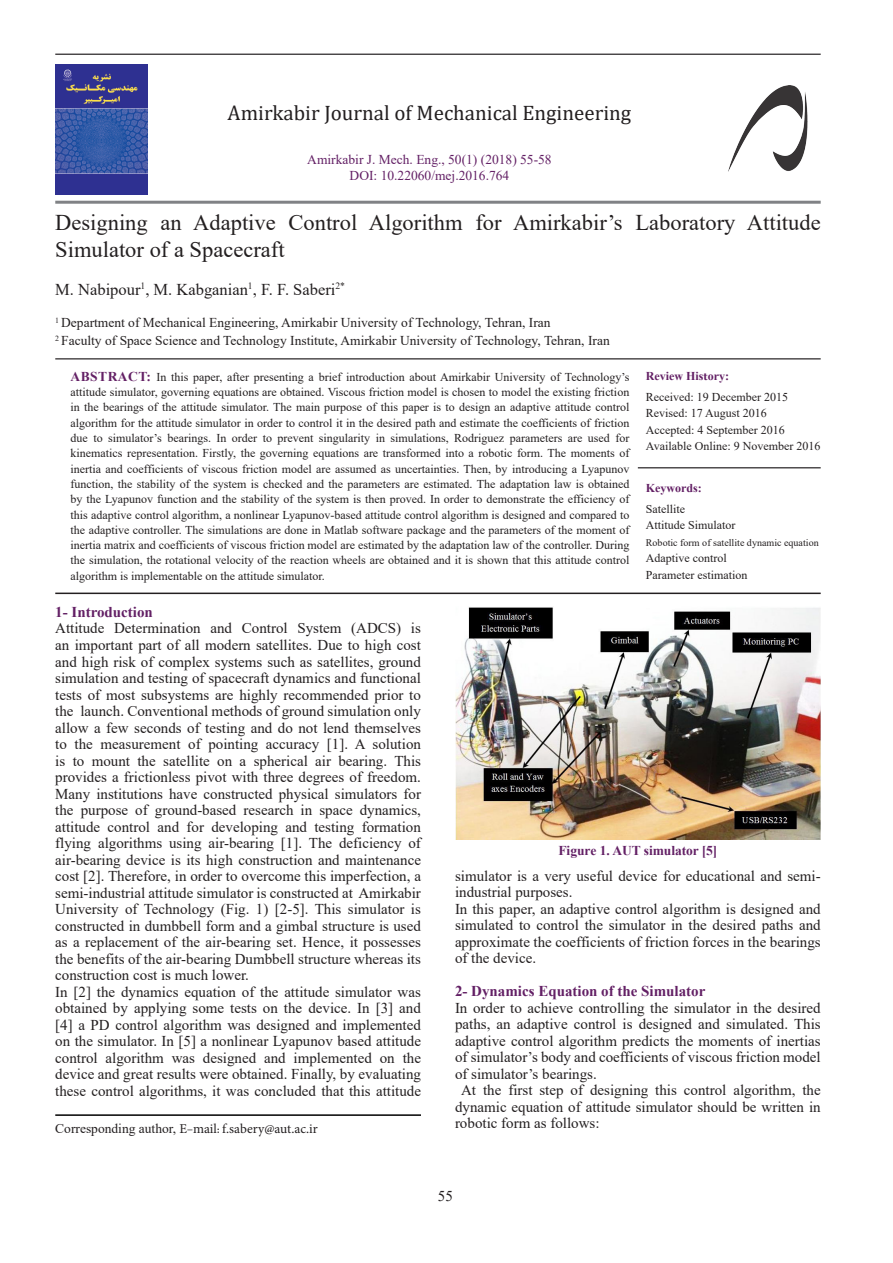
<style>
.page{position:relative;width:893px;height:1263px;background:#fff}
.page>*{position:absolute;margin:0;border:0;box-sizing:border-box;transform-origin:0 0}
.t1{font:22.5px/27px "Times New Roman";color:#231f20}
.t2{font:21px "Cambria Math";color:#231f20}
.t3{font:16.5px "Times New Roman";color:#231f20}
.Normal_Text{font:15px/16.5px "Times New Roman";color:#231f20;text-align:justify}
.t4{font:700 15px "Times New Roman";color:#632065}
.t5{font:13.5px/18.5px "Times New Roman";color:#231f20}
.t6{font:13.5px/16.5px "Times New Roman";color:#632065;text-align:center}
.t7{font:13.5px "Minion Pro";color:#231f20}
.Captions__Figures__d{font:700 13.5px "Times New Roman";letter-spacing:-.005em;color:#632065}
.t8{font:12px/15.3px "Times New Roman";color:#231f20}
.t9{font:700 12px "Times New Roman";color:#632065}
.t10{font:10.05px "Times New Roman";color:#231f20}
.s1{font-weight:700;font-size:13.5px;color:#632065}
.s2{font-weight:700;color:#632065}
.s3{font-family:"Georgia";font-weight:700;font-size:10.5px;color:#632065}
.s4{font-family:"Times New Roman"}
.s5{font-family:"B Mitra"}
</style>
<div class="page">
<hr style="left:55px;top:54px;width:766px;height:1px;background:#231f20">
<hr style="left:55px;top:201px;width:766px;height:3px;background:#808285">
<img style="left:55px;top:65px;width:93px;height:130px">
<img style="left:728px;top:86px;width:80px;height:86px">
<hr style="left:55px;top:358px;width:766px;height:1px;background:#231f20">
<hr style="left:638px;top:467px;width:183px;height:1px;background:#231f20">
<hr style="left:55px;top:593px;width:766px;height:1px;background:#231f20">
<hr style="left:55px;top:1114px;width:366px;height:2px;background:#000">
<img style="left:455px;top:607px;width:366px;height:232px">
<h2 class="t2" style="left:228px;top:101px;width:405px">Amirkabir Journal of Mechanical Engineering</h2>
<p class="t6" style="left:307px;top:151px;width:246px">Amirkabir J. Mech. Eng., 50(1) (2018) 55-58<br>DOI: 10.22060/mej.2016.764</p>
<h1 class="t1" style="left:55px;top:208px;width:767px">Designing an Adaptive Control Algorithm for Amirkabir’s Laboratory Attitude<br>Simulator of a Spacecraft</h1>
<p class="t3" style="left:55px;top:278px;width:291px">M. Nabipour<sup>1</sup>, M. Kabganian<sup>1</sup>, F. F. Saberi<sup>2*</sup></p>
<p class="t5" style="left:55px;top:313px;width:556px"><sup>1</sup> Department of Mechanical Engineering, Amirkabir University of Technology, Tehran, Iran<br><sup>2</sup> Faculty of Space Science and Technology Institute, Amirkabir University of Technology, Tehran, Iran</p>
<p class="t8" style="left:71px;top:369px;width:560px;text-align:justify"><span class="s1">ABSTRACT:</span> In this paper, after presenting a brief introduction about Amirkabir University of Technology’s attitude simulator, governing equations are obtained. Viscous friction model is chosen to model the existing friction in the bearings of the attitude simulator. The main purpose of this paper is to design an adaptive attitude control algorithm for the attitude simulator in order to control it in the desired path and estimate the coefficients of friction due to simulator’s bearings. In order to prevent singularity in simulations, Rodriguez parameters are used for kinematics representation. Firstly, the governing equations are transformed into a robotic form. The moments of inertia and coefficients of viscous friction model are assumed as uncertainties. Then, by introducing a Lyapunov function, the stability of the system is checked and the parameters are estimated. The adaptation law is obtained by the Lyapunov function and the stability of the system is then proved. In order to demonstrate the efficiency of this adaptive control algorithm, a nonlinear Lyapunov-based attitude control algorithm is designed and compared to the adaptive controller. The simulations are done in Matlab software package and the parameters of the moment of inertia matrix and coefficients of viscous friction model are estimated by the adaptation law of the controller. During the simulation, the rotational velocity of the reaction wheels are obtained and it is shown that this attitude control algorithm is implementable on the attitude simulator.</p>
<p class="t8" style="left:646px;top:365px;width:144px;line-height:21px"><span class="s2">Review His</span><span class="s3">t</span><span class="s2">ory:<br></span>Received: 19 December 2015</p>
<p class="t8" style="left:646px;top:405px;width:176px;line-height:16.5px">Revised: 17 August 2016<br>Accepted: 4 September 2016<br>Available Online: 9 November 2016</p>
<p class="t9" style="left:646px;top:479px;width:57px">Keywords:</p>
<p class="t8" style="left:646px;top:500px;width:91px;line-height:16.5px">Satellite<br>Attitude Simulator</p>
<p class="t10" style="left:646px;top:535px;width:174px">Robotic form of satellite dynamic equation</p>
<p class="t8" style="left:646px;top:549px;width:103px;line-height:16.5px">Adaptive control<br>Parameter estimation</p>
<p class="t4" style="left:55px;top:601px;width:99px">1- Introduction</p>
<p class="Normal_Text" style="left:55px;top:620px;width:367px">Attitude Determination and Control System (ADCS) is an important part of all modern satellites. Due to high cost and high risk of complex systems such as satellites, ground simulation and testing of spacecraft dynamics and functional tests of most subsystems are highly recommended prior to the launch. Conventional methods of ground simulation only allow a few seconds of testing and do not lend themselves to the measurement of pointing accuracy [1]. A solution is to mount the satellite on a spherical air bearing. This provides a frictionless pivot with three degrees of freedom.<br>Many institutions have constructed physical simulators for the purpose of ground-based research in space dynamics, attitude control and for developing and testing formation flying algorithms using air-bearing [1]. The deficiency of air-bearing device is its high construction and maintenance cost [2]. Therefore, in order to overcome this imperfection, a semi-industrial attitude simulator is constructed at Amirkabir University of Technology (Fig. 1) [2-5]. This simulator is constructed in dumbbell form and a gimbal structure is used as a replacement of the air-bearing set. Hence, it possesses the benefits of the air-bearing Dumbbell structure whereas its construction cost is much lower.</p>
<p class="Normal_Text" style="left:55px;top:983px;width:367px">In [2] the dynamics equation of the attitude simulator was obtained by applying some tests on the device. In [3] and [4] a PD control algorithm was designed and implemented on the simulator. In [5] a nonlinear Lyapunov based attitude control algorithm was designed and implemented on the device and great results were obtained. Finally, by evaluating these control algorithms, it was concluded that this attitude</p>
<p class="t7" style="left:55px;top:1120px;width:264px"><span class="s4">Corresponding author,</span> E<span class="s5">-</span>mail<span class="s5">:</span> f.sabery@aut.ac.ir</p>
<p class="Captions__Figures__d" style="left:558px;top:840px;width:161px">Figure 1. AUT simulator [5]</p>
<p class="Normal_Text" style="left:455px;top:867px;width:367px">simulator is a very useful device for educational and semi&shy;industrial purposes.</p>
<p class="Normal_Text" style="left:455px;top:900px;width:367px">In this paper, an adaptive control algorithm is designed and simulated to control the simulator in the desired paths and approximate the coefficients of friction forces in the bearings of the device.</p>
<p class="t4" style="left:455px;top:980px;width:252px">2- Dynamics Equation of the Simulator</p>
<p class="Normal_Text" style="left:455px;top:999px;width:367px">In order to achieve controlling the simulator in the desired paths, an adaptive control is designed and simulated. This adaptive control algorithm predicts the moments of inertias of simulator’s body and coefficients of viscous friction model of simulator’s bearings.</p>
<p class="Normal_Text" style="left:455px;top:1081px;width:367px;text-indent:6px">At the first step of designing this control algorithm, the dynamic equation of attitude simulator should be written in robotic form as follows:</p>
<p class="Normal_Text" style="left:438px;top:1187px;width:16px">55</p>
</div>
